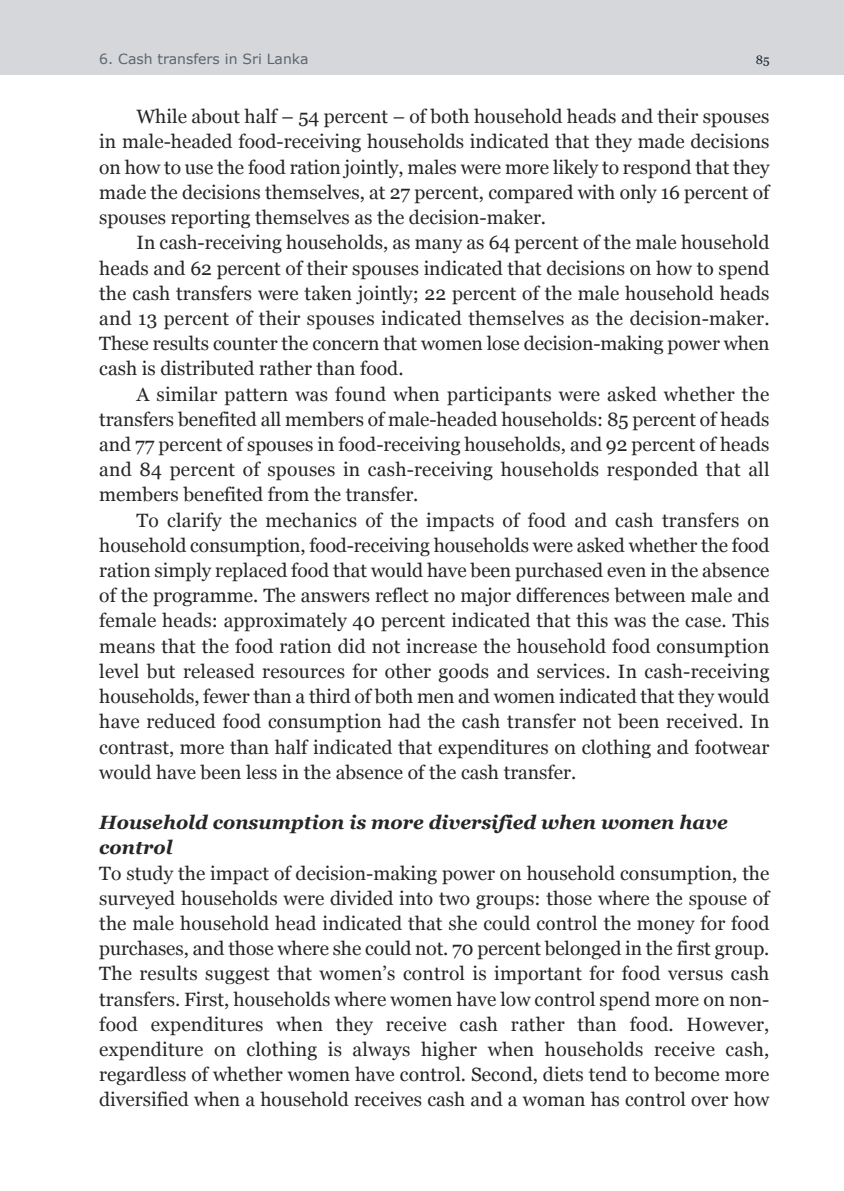
<style>
.page{position:relative;width:844px;height:1191px;background:#fff}
.page>*{position:absolute;margin:0;border:0;box-sizing:border-box;transform-origin:0 0}
.t1{font:19.25px/25.2px "Georgia";color:#272627;text-align:justify}
.t2{font:italic 700 19.25px/25.2px "Georgia";color:#272627}
.t3{font:14px "Verdana";color:#5b6570}
.t4{font:12.25px "Georgia";color:#142333}
</style>
<div class="page">
<div style="left:0;top:0;width:843px;height:74px;background:#d5d7da"></div>
<p class="t3" style="left:99px;top:49px;width:211px">6. Cash transfers in Sri Lanka</p>
<p class="t4" style="left:755px;top:53px;width:15px">85</p>
<p class="t1" style="left:99px;top:104px;width:671px;text-indent:37px">While about half – 54 percent – of both household heads and their spouses in male-headed food-receiving households indicated that they made decisions on how to use the food ration jointly, males were more likely to respond that they made the decisions themselves, at 27 percent, compared with only 16 percent of spouses reporting themselves as the decision-maker.</p>
<p class="t1" style="left:99px;top:230px;width:671px;text-indent:37px">In cash-receiving households, as many as 64 percent of the male household heads and 62 percent of their spouses indicated that decisions on how to spend the cash transfers were taken jointly; 22 percent of the male household heads and 13 percent of their spouses indicated themselves as the decision-maker.<br>These results counter the concern that women lose decision-making power when cash is distributed rather than food.</p>
<p class="t1" style="left:99px;top:381px;width:671px;text-indent:37px">A similar pattern was found when participants were asked whether the transfers benefited all members of male-headed households: 85 percent of heads and 77 percent of spouses in food-receiving households, and 92 percent of heads and 84 percent of spouses in cash-receiving households responded that all members benefited from the transfer.</p>
<p class="t1" style="left:99px;top:507px;width:671px;text-indent:37px">To clarify the mechanics of the impacts of food and cash transfers on household consumption, food-receiving households were asked whether the food ration simply replaced food that would have been purchased even in the absence of the programme. The answers reflect no major differences between male and female heads: approximately 40 percent indicated that this was the case. This means that the food ration did not increase the household food consumption level but released resources for other goods and services. In cash-receiving households, fewer than a third of both men and women indicated that they would have reduced food consumption had the cash transfer not been received. In contrast, more than half indicated that expenditures on clothing and footwear would have been less in the absence of the cash transfer.</p>
<p class="t2" style="left:99px;top:810px;width:629px">Household consumption is more diversified when women have control</p>
<p class="t1" style="left:99px;top:860px;width:671px">To study the impact of decision-making power on household consumption, the surveyed households were divided into two groups: those where the spouse of the male household head indicated that she could control the money for food purchases, and those where she could not. 70 percent belonged in the first group.<br>The results suggest that women’s control is important for food versus cash transfers. First, households where women have low control spend more on non&shy;food expenditures when they receive cash rather than food. However, expenditure on clothing is always higher when households receive cash, regardless of whether women have control. Second, diets tend to become more diversified when a household receives cash and a woman has control over how</p>
</div>
